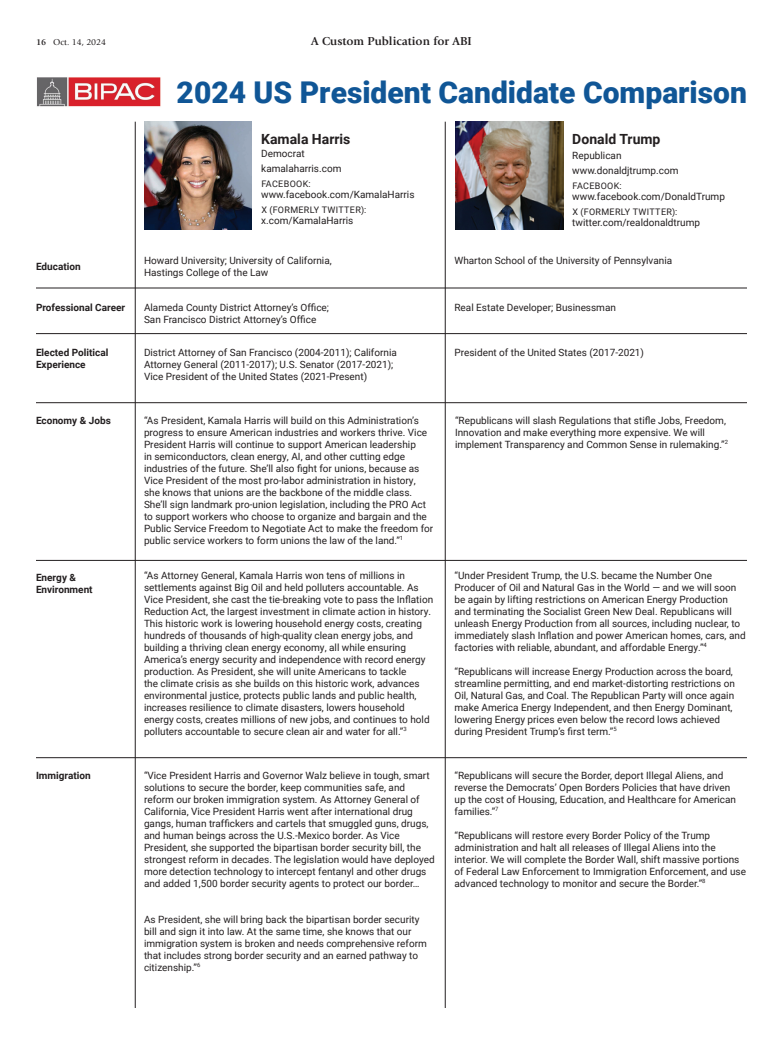
<style>
.page{position:relative;width:783px;height:1044px;background:#fff}
.page>*{position:absolute;margin:0;border:0;box-sizing:border-box;transform-origin:0 0}
.cutline{font:900 30px "Roboto";color:#105696}
.t1{font:700 14px "Roboto";color:#231f20}
.t2{font:700 12px "Giovanni Std";color:#231f20}
.cutline-2{font:10px/12px "Roboto";color:#231f20}
.t3{font:700 10px/12px "Roboto";color:#231f20}
.t4{font:9px "Roboto";letter-spacing:.035em;color:#231f20}
.t5{font:9px "Giovanni Std";color:#231f20}
.s1{font-weight:700}
</style>
<div class="page">
<img style="left:37px;top:77px;width:124px;height:30px">
<img style="left:144px;top:122px;width:108px;height:108px">
<img style="left:455px;top:122px;width:108px;height:108px">
<hr style="left:445px;top:122px;width:1px;height:886px;background:#231f20">
<hr style="left:36px;top:288px;width:711px;height:1px;background:#231f20">
<hr style="left:36px;top:333px;width:711px;height:1px;background:#231f20">
<hr style="left:36px;top:402px;width:711px;height:1px;background:#231f20">
<hr style="left:135px;top:122px;width:1px;height:886px;background:#231f20">
<hr style="left:36px;top:560px;width:711px;height:1px;background:#231f20">
<hr style="left:36px;top:757px;width:711px;height:1px;background:#231f20">
<p class="t5" style="left:36px;top:37px;width:72px"><span class="s1">16</span> Oct. 14, 2024</p>
<p class="t2" style="left:311px;top:34px;width:162px">A Custom Publication for ABI</p>
<p class="cutline" style="left:177px;top:72px;width:572px">2024 US President Candidate Comparison</p>
<p class="t1" style="left:572px;top:130px;width:90px">Donald Trump</p>
<p class="cutline-2" style="left:572px;top:150px;width:51px">Republican</p>
<p class="cutline-2" style="left:572px;top:165px;width:108px">www.donaldjtrump.com</p>
<p class="t4" style="left:572px;top:180px;width:51px">FACEBOOK:</p>
<p class="cutline-2" style="left:572px;top:191px;width:154px">www.facebook.com/DonaldTrump</p>
<p class="t4" style="left:572px;top:206px;width:106px">X (FORMERLY TWITTER):</p>
<p class="cutline-2" style="left:572px;top:217px;width:129px">twitter.com/realdonaldtrump</p>
<p class="t1" style="left:261px;top:130px;width:91px">Kamala Harris</p>
<p class="cutline-2" style="left:261px;top:148px;width:45px">Democrat</p>
<p class="cutline-2" style="left:261px;top:163px;width:82px">kamalaharris.com</p>
<p class="t4" style="left:261px;top:178px;width:51px">FACEBOOK:</p>
<p class="cutline-2" style="left:261px;top:189px;width:155px">www.facebook.com/KamalaHarris</p>
<p class="t4" style="left:261px;top:204px;width:106px">X (FORMERLY TWITTER):</p>
<p class="cutline-2" style="left:261px;top:215px;width:94px">x.com/KamalaHarris</p>
<p class="t3" style="left:36px;top:260px;width:46px">Education</p>
<p class="cutline-2" style="left:144px;top:254px;width:189px">Howard University; University of California,</p>
<p class="cutline-2" style="left:144px;top:266px;width:126px">Hastings College of the Law</p>
<p class="cutline-2" style="left:454px;top:254px;width:219px">Wharton School of the University of Pennsylvania</p>
<p class="t3" style="left:36px;top:301px;width:91px">Professional Career</p>
<p class="cutline-2" style="left:144px;top:301px;width:187px">Alameda County District Attorney’s Office;</p>
<p class="cutline-2" style="left:144px;top:313px;width:174px">San Francisco District Attorney’s Office</p>
<p class="cutline-2" style="left:454px;top:301px;width:163px">Real Estate Developer; Businessman</p>
<p class="t3" style="left:36px;top:346px;width:74px">Elected Political<br>Experience</p>
<p class="cutline-2" style="left:144px;top:346px;width:254px">District Attorney of San Francisco (2004-2011); California<br>Attorney General (2011-2017); U.S. Senator (2017-2021);</p>
<p class="cutline-2" style="left:144px;top:370px;width:225px">Vice President of the United States (2021-Present)</p>
<p class="cutline-2" style="left:454px;top:346px;width:191px">President of the United States (2017-2021)</p>
<p class="t3" style="left:36px;top:414px;width:76px">Economy &amp; Jobs</p>
<p class="cutline-2" style="left:455px;top:414px;width:274px">“Republicans will slash Regulations that stifle Jobs, Freedom,<br>Innovation and make everything more expensive. We will implement Transparency and Common Sense in rulemaking.”<sup>2</sup></p>
<p class="cutline-2" style="left:144px;top:414px;width:291px">“As President, Kamala Harris will build on this Administration’s progress to ensure American industries and workers thrive. Vice President Harris will continue to support American leadership<br>in semiconductors, clean energy, AI, and other cutting edge industries of the future. She’ll also fight for unions, because as Vice President of the most pro-labor administration in history, she knows that unions are the backbone of the middle class.<br>She’ll sign landmark pro-union legislation, including the PRO Act to support workers who choose to organize and bargain and the Public Service Freedom to Negotiate Act to make the freedom for public service workers to form unions the law of the land.”<sup>1</sup></p>
<p class="t3" style="left:36px;top:572px;width:58px">Energy &amp;<br>Environment</p>
<p class="cutline-2" style="left:144px;top:569px;width:291px">“As Attorney General, Kamala Harris won tens of millions in settlements against Big Oil and held polluters accountable. As Vice President, she cast the tie-breaking vote to pass the Inflation Reduction Act, the largest investment in climate action in history.<br>This historic work is lowering household energy costs, creating hundreds of thousands of high-quality clean energy jobs, and building a thriving clean energy economy, all while ensuring America’s energy security and independence with record energy production. As President, she will unite Americans to tackle<br>the climate crisis as she builds on this historic work, advances environmental justice, protects public lands and public health, increases resilience to climate disasters, lowers household energy costs, creates millions of new jobs, and continues to hold polluters accountable to secure clean air and water for all.”<sup>3</sup></p>
<p class="cutline-2" style="left:455px;top:569px;width:293px">“Under President Trump, the U.S. became the Number One Producer of Oil and Natural Gas in the World — and we will soon be again by lifting restrictions on American Energy Production and terminating the Socialist Green New Deal. Republicans will unleash Energy Production from all sources, including nuclear, to immediately slash Inflation and power American homes, cars, and factories with reliable, abundant, and affordable Energy.”<sup>4</sup></p>
<p class="cutline-2" style="left:455px;top:665px;width:282px">“Republicans will increase Energy Production across the board, streamline permitting, and end market-distorting restrictions on Oil, Natural Gas, and Coal. The Republican Party will once again make America Energy Independent, and then Energy Dominant, lowering Energy prices even below the record lows achieved during President Trump’s first term.”<sup>5</sup></p>
<p class="t3" style="left:36px;top:769px;width:56px">Immigration</p>
<p class="cutline-2" style="left:144px;top:769px;width:292px">“Vice President Harris and Governor Walz believe in tough, smart solutions to secure the border, keep communities safe, and reform our broken immigration system. As Attorney General of California, Vice President Harris went after international drug gangs, human traffickers and cartels that smuggled guns, drugs, and human beings across the U.S.-Mexico border. As Vice President, she supported the bipartisan border security bill, the strongest reform in decades. The legislation would have deployed more detection technology to intercept fentanyl and other drugs and added 1,500 border security agents to protect our border…</p>
<p class="cutline-2" style="left:144px;top:913px;width:284px">As President, she will bring back the bipartisan border security bill and sign it into law. At the same time, she knows that our immigration system is broken and needs comprehensive reform that includes strong border security and an earned pathway to citizenship.”<sup>6</sup></p>
<p class="cutline-2" style="left:455px;top:769px;width:283px">“Republicans will secure the Border, deport Illegal Aliens, and reverse the Democrats’ Open Borders Policies that have driven up the cost of Housing, Education, and Healthcare for American families.”<sup>7</sup></p>
<p class="cutline-2" style="left:455px;top:829px;width:293px">“Republicans will restore every Border Policy of the Trump administration and halt all releases of Illegal Aliens into the interior. We will complete the Border Wall, shift massive portions of Federal Law Enforcement to Immigration Enforcement, and use advanced technology to monitor and secure the Border.”<sup>8</sup></p>
</div>
